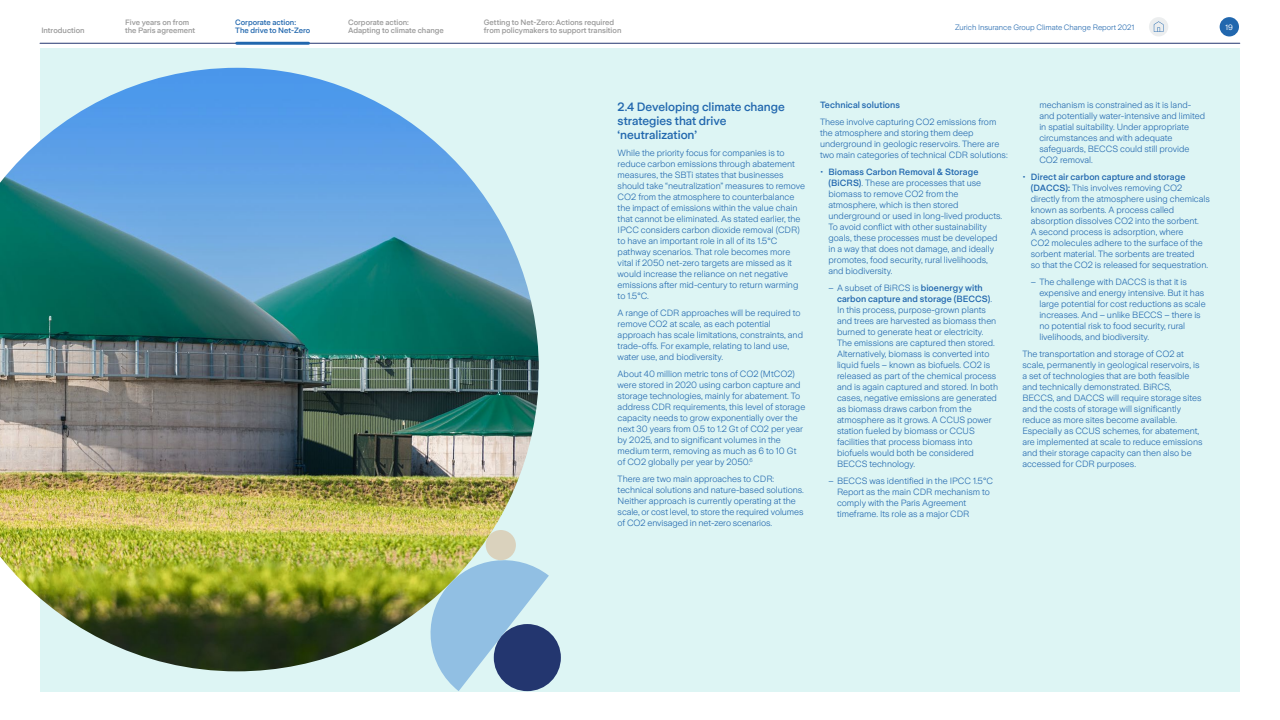
<style>
.page{position:relative;width:1280px;height:720px;background:#fff}
.page>*{position:absolute;margin:0;border:0;box-sizing:border-box;transform-origin:0 0}
._12_14_subhead{font:500 12px/14px "Zurich Sans";color:#2167ae}
._9_11_blue{font:300 9px/11px "Zurich Sans";color:#2167ae}
._9_11_bullets{font:300 9px/11px "Zurich Sans";color:#2167ae}
._9_11_blue-2{font:500 9px "Zurich Sans";letter-spacing:.01em;color:#2167ae}
.t1{font:500 7.7px/8.3px "Zurich Sans";color:#999}
.t2{font:300 7.7px "Zurich Sans";color:#2167ae}
._9_11_blue-3{font:500 7.7px/8.3px "Zurich Sans";color:#2167ae}
.t3{font:7.7px "Zurich Sans";color:#fff}
.s1{font-weight:500}
</style>
<div class="page">
<hr style="left:40px;top:43px;width:1200px;height:1px;background:#23366f">
<div style="left:1220px;top:17px;width:19px;height:19px;background:#2167ae;border-radius:50%"></div>
<div style="left:1149px;top:17px;width:19px;height:19px;background:#eceeef;border-radius:50%"></div>
<svg style="left:1154px;top:21px;width:9px;height:11px"></svg>
<div style="left:546px;top:48px;width:694px;height:643px;background:#ddf5f4"></div>
<div style="left:40px;top:48px;width:719px;height:643px;background:#ddf5f4"></div>
<img style="left:0;top:68px;width:539px;height:603px">
<svg style="left:421px;top:551px;width:128px;height:140px"></svg>
<div style="left:494px;top:624px;width:67px;height:67px;background:#23366f;border-radius:50%"></div>
<div style="left:486px;top:530px;width:30px;height:30px;background:#dad2bd;border-radius:50%"></div>
<hr style="left:237px;top:42px;width:72px;height:3px;background:#2167ae">
<p class="t1" style="left:41px;top:27px;width:45px">Introduction</p>
<p class="t1" style="left:125px;top:18px;width:72px">Five years on from the Paris agreement</p>
<p class="t1" style="left:348px;top:18px;width:97px">Corporate action:<br>Adapting to climate change</p>
<p class="t1" style="left:484px;top:18px;width:139px">Getting to Net-Zero: Actions required from policymakers to support transition</p>
<p class="t2" style="left:955px;top:23px;width:181px">Zurich Insurance Group Climate Change Report 2021</p>
<p class="t3" style="left:1226px;top:23px;width:9px">19</p>
<p class="_9_11_blue-3" style="left:235px;top:18px;width:77px">Corporate action:<br>The drive to Net-Zero</p>
<p class="_12_14_subhead" style="left:618px;top:100px;width:169px">2.4 Developing climate change strategies that drive ‘neutralization’</p>
<p class="_9_11_blue" style="left:618px;top:147px;width:189px">While the priority focus for companies is to reduce carbon emissions through abatement measures, the SBTi states that businesses should take “neutralization” measures to remove CO2 from the atmosphere to counterbalance the impact of emissions within the value chain that cannot be eliminated. As stated earlier, the IPCC considers carbon dioxide removal (CDR) to have an important role in all of its 1.5°C pathway scenarios. That role becomes more vital if 2050 net-zero targets are missed as it would increase the reliance on net negative emissions after mid-century to return warming to 1.5°C.</p>
<p class="_9_11_blue" style="left:618px;top:307px;width:187px">A range of CDR approaches will be required to remove CO2 at scale, as each potential approach has scale limitations, constraints, and trade-offs. For example, relating to land use, water use, and biodiversity.</p>
<p class="_9_11_blue" style="left:618px;top:368px;width:189px">About 40 million metric tons of CO2 (MtCO2) were stored in 2020 using carbon capture and storage technologies, mainly for abatement. To address CDR requirements, this level of storage capacity needs to grow exponentially over the next 30 years from 0.5 to 1.2 Gt of CO2 per year by 2025, and to significant volumes in the medium term, removing as much as 6 to 10 Gt of CO2 globally per year by 2050.<sup>6</sup></p>
<p class="_9_11_blue" style="left:618px;top:473px;width:188px">There are two main approaches to CDR: technical solutions and nature-based solutions.<br>Neither approach is currently operating at the scale, or cost level, to store the required volumes of CO2 envisaged in net-zero scenarios.</p>
<p class="_9_11_blue-2" style="left:820px;top:100px;width:82px">Technical solutions</p>
<p class="_9_11_blue" style="left:820px;top:117px;width:189px">These involve capturing CO2 emissions from the atmosphere and storing them deep underground in geologic reservoirs. There are two main categories of technical CDR solutions:</p>
<p class="_9_11_bullets" style="left:829px;top:167px;width:175px;text-indent:-9px">• <span class="s1">Biomass Carbon Removal &amp; Storage (BiCRS)</span>. These are processes that use biomass to remove CO2 from the atmosphere, which is then stored underground or used in long-lived products.<br>To avoid conflict with other sustainability goals, these processes must be developed in a way that does not damage, and ideally promotes, food security, rural livelihoods, and biodiversity.</p>
<p class="_9_11_bullets" style="left:837px;top:283px;width:163px;text-indent:-9px">– A subset of BiRCS is <span class="s1">bioenergy with carbon capture and storage (BECCS)</span>.<br>In this process, purpose-grown plants and trees are harvested as biomass then burned to generate heat or electricity.<br>The emissions are captured then stored.<br>Alternatively, biomass is converted into liquid fuels – known as biofuels. CO2 is released as part of the chemical process and is again captured and stored. In both cases, negative emissions are generated as biomass draws carbon from the atmosphere as it grows. A CCUS power station fueled by biomass or CCUS facilities that process biomass into biofuels would both be considered BECCS technology.</p>
<p class="_9_11_bullets" style="left:837px;top:476px;width:157px;text-indent:-9px">– BECCS was identified in the IPCC 1.5°C Report as the main CDR mechanism to comply with the Paris Agreement timeframe. Its role as a major CDR</p>
<p class="_9_11_bullets" style="left:1039px;top:100px;width:167px">mechanism is constrained as it is land&shy;and potentially water-intensive and limited in spatial suitability. Under appropriate circumstances and with adequate safeguards, BECCS could still provide CO2 removal.</p>
<p class="_9_11_bullets" style="left:1031px;top:172px;width:181px;text-indent:-9px">• <span class="s1">Direct air carbon capture and storage (DACCS):</span> This involves removing CO2 directly from the atmosphere using chemicals known as sorbents. A process called absorption dissolves CO2 into the sorbent.<br>A second process is adsorption, where<br>CO2 molecules adhere to the surface of the sorbent material. The sorbents are treated<br>so that the CO2 is released for sequestration.</p>
<p class="_9_11_bullets" style="left:1039px;top:277px;width:168px;text-indent:-9px">– The challenge with DACCS is that it is expensive and energy intensive. But it has large potential for cost reductions as scale increases. And – unlike BECCS – there is no potential risk to food security, rural livelihoods, and biodiversity.</p>
<p class="_9_11_blue" style="left:1022px;top:349px;width:182px">The transportation and storage of CO2 at scale, permanently in geological reservoirs, is a set of technologies that are both feasible and technically demonstrated. BiRCS, BECCS, and DACCS will require storage sites and the costs of storage will significantly reduce as more sites become available.<br>Especially as CCUS schemes, for abatement, are implemented at scale to reduce emissions and their storage capacity can then also be accessed for CDR purposes.</p>
</div>
